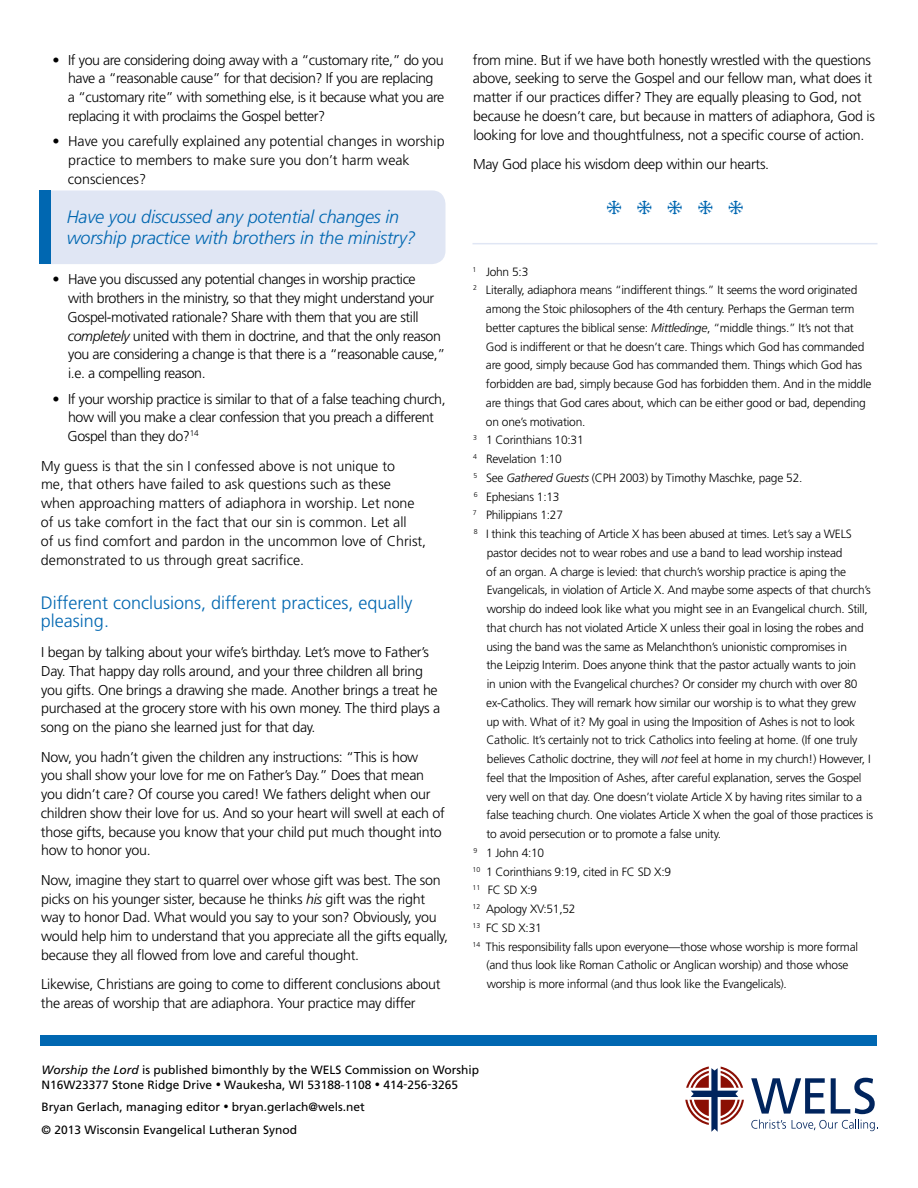
<style>
.page{position:relative;width:918px;height:1188px;background:#fff}
.page>*{position:absolute;margin:0;border:0;box-sizing:border-box;transform-origin:0 0}
.t1{font:22.5px "Monotype Sorts";color:#0067b1}
.t2{font:italic 300 18px "Frutiger LT Std";letter-spacing:-.01em;color:#0067b1}
.t3{font:300 18px/18px "Frutiger LT Std";color:#0067b1}
.t4{font:300 14.25px/18.8px "Frutiger LT Std";letter-spacing:-.02em;color:#000}
.t5{font:300 14.25px/18.8px "Frutiger LT Std";color:#000}
.t6{font:300 12px "Frutiger LT Std";letter-spacing:-.02em;color:#000}
.t7{font:12px/15px "Frutiger LT Std";color:#000}
.s1{font-style:italic}
.s2{font-size:10.5px}
</style>
<div class="page">
<svg style="left:685px;top:1066px;width:59px;height:66px"></svg>
<svg style="left:751px;top:1078px;width:127px;height:53px"></svg>
<div style="left:40px;top:1035px;width:838px;height:11px;background:#0067b1"></div>
<div style="left:51px;top:190px;width:394px;height:74px;background:#e0e6f4"></div>
<div style="left:40px;top:190px;width:11px;height:74px;background:#0067b1"></div>
<hr style="left:472px;top:243px;width:406px;height:1px;background:#e0e6f4">
<p class="t4" style="left:68px;top:51px;width:378px;text-indent:-15px">• If you are considering doing away with a “customary rite,” do you have a “reasonable cause” for that decision? If you are replacing<br>a “customary rite” with something else, is it because what you are replacing it with proclaims the Gospel better?</p>
<p class="t5" style="left:68px;top:132px;width:378px;text-indent:-15px">• Have you carefully explained any potential changes in worship practice to members to make sure you don’t harm weak consciences?</p>
<h2 class="t2" style="left:67px;top:206px;width:334px">Have you discussed any potential changes in</h2>
<h2 class="t2" style="left:67px;top:228px;width:351px">worship practice with brothers in the ministry?</h2>
<p class="t4" style="left:68px;top:270px;width:379px;text-indent:-15px">• Have you discussed any potential changes in worship practice<br>with brothers in the ministry, so that they might understand your Gospel-motivated rationale? Share with them that you are still <span class="s1">completely</span> united with them in doctrine, and that the only reason you are considering a change is that there is a “reasonable cause,” i.e. a compelling reason.</p>
<p class="t4" style="left:68px;top:390px;width:380px;text-indent:-15px">• If your worship practice is similar to that of a false teaching church, how will you make a clear confession that you preach a different<br>Gospel than they do?<sup>14</sup></p>
<p class="t5" style="left:41px;top:457px;width:387px">My guess is that the sin I confessed above is not unique to<br>me, that others have failed to ask questions such as these when approaching matters of adiaphora in worship. Let none of us take comfort in the fact that our sin is common. Let all<br>of us find comfort and pardon in the uncommon love of Christ, demonstrated to us through great sacrifice.</p>
<h2 class="t3" style="left:41px;top:595px;width:373px">Different conclusions, different practices, equally pleasing.</h2>
<p class="t4" style="left:41px;top:643px;width:401px">I began by talking about your wife’s birthday. Let’s move to Father’s Day. That happy day rolls around, and your three children all bring you gifts. One brings a drawing she made. Another brings a treat he purchased at the grocery store with his own money. The third plays a song on the piano she learned just for that day.</p>
<p class="t4" style="left:41px;top:748px;width:405px">Now, you hadn’t given the children any instructions: “This is how<br>you shall show your love for me on Father’s Day.” Does that mean you didn’t care? Of course you cared! We fathers delight when our children show their love for us. And so your heart will swell at each of those gifts, because you know that your child put much thought into how to honor you.</p>
<p class="t4" style="left:41px;top:871px;width:408px">Now, imagine they start to quarrel over whose gift was best. The son picks on his younger sister, because he thinks <span class="s1">his</span> gift was the right way to honor Dad. What would you say to your son? Obviously, you would help him to understand that you appreciate all the gifts equally, because they all flowed from love and careful thought.</p>
<p class="t4" style="left:41px;top:975px;width:401px">Likewise, Christians are going to come to different conclusions about the areas of worship that are adiaphora. Your practice may differ</p>
<p class="t4" style="left:473px;top:51px;width:404px">from mine. But if we have both honestly wrestled with the questions above, seeking to serve the Gospel and our fellow man, what does it matter if our practices differ? They are equally pleasing to God, not because he doesn’t care, but because in matters of adiaphora, God is looking for love and thoughtfulness, not a specific course of action.</p>
<p class="t4" style="left:473px;top:155px;width:298px">May God place his wisdom deep within our hearts.</p>
<h1 class="t1" style="left:606px;top:197px;width:139px">i i i i i</h1>
<p class="t6" style="left:473px;top:265px;width:57px"><sup>1</sup> John 5:3</p>
<p class="t6" style="left:473px;top:284px;width:386px"><sup>2</sup> Literally, adiaphora means “indifferent things.” It seems the word originated</p>
<p class="t6" style="left:486px;top:302px;width:370px">among the Stoic philosophers of the 4th century. Perhaps the German term</p>
<p class="t6" style="left:486px;top:321px;width:369px">better captures the biblical sense: <span class="s1">Mittledinge</span>, “middle things.” It’s not that</p>
<p class="t6" style="left:486px;top:340px;width:380px">God is indifferent or that he doesn’t care. Things which God has commanded</p>
<p class="t6" style="left:486px;top:359px;width:378px">are good, simply because God has commanded them. Things which God has</p>
<p class="t6" style="left:486px;top:377px;width:387px">forbidden are bad, simply because God has forbidden them. And in the middle</p>
<p class="t6" style="left:486px;top:396px;width:381px">are things that God cares about, which can be either good or bad, depending</p>
<p class="t6" style="left:486px;top:415px;width:101px">on one’s motivation.</p>
<p class="t6" style="left:473px;top:434px;width:112px"><sup>3</sup> 1 Corinthians 10:31</p>
<p class="t6" style="left:473px;top:452px;width:90px"><sup>4</sup> Revelation 1:10</p>
<p class="t6" style="left:473px;top:471px;width:330px"><sup>5</sup> See <span class="s1">Gathered Guests</span> (CPH 2003) by Timothy Maschke, page 52.</p>
<p class="t6" style="left:474px;top:490px;width:87px"><sup>6</sup> Ephesians 1:13</p>
<p class="t6" style="left:473px;top:509px;width:92px"><sup>7</sup> Philippians 1:27</p>
<p class="t6" style="left:474px;top:527px;width:380px"><sup>8</sup> I think this teaching of Article X has been abused at times. Let’s say a WELS</p>
<p class="t6" style="left:487px;top:546px;width:357px">pastor decides not to wear robes and use a band to lead worship instead</p>
<p class="t6" style="left:486px;top:565px;width:361px">of an organ. A charge is levied: that church’s worship practice is aping the</p>
<p class="t6" style="left:487px;top:584px;width:386px">Evangelicals, in violation of Article X. And maybe some aspects of that church’s</p>
<p class="t6" style="left:487px;top:602px;width:383px">worship do indeed look like what you might see in an Evangelical church. Still,</p>
<p class="t6" style="left:487px;top:621px;width:379px">that church has not violated Article X unless their goal in losing the robes and</p>
<p class="t6" style="left:486px;top:640px;width:362px">using the band was the same as Melanchthon’s unionistic compromises in</p>
<p class="t6" style="left:487px;top:659px;width:371px">the Leipzig Interim. Does anyone think that the pastor actually wants to join</p>
<p class="t6" style="left:487px;top:677px;width:372px">in union with the Evangelical churches? Or consider my church with over 80</p>
<p class="t6" style="left:486px;top:696px;width:371px">ex-Catholics. They will remark how similar our worship is to what they grew</p>
<p class="t6" style="left:486px;top:715px;width:370px">up with. What of it? My goal in using the Imposition of Ashes is not to look</p>
<p class="t6" style="left:487px;top:733px;width:373px">Catholic. It’s certainly not to trick Catholics into feeling at home. (If one truly</p>
<p class="t6" style="left:487px;top:752px;width:385px">believes Catholic doctrine, they will <span class="s1">not</span> feel at home in my church!) However, I</p>
<p class="t6" style="left:487px;top:771px;width:377px">feel that the Imposition of Ashes, after careful explanation, serves the Gospel</p>
<p class="t6" style="left:487px;top:790px;width:377px">very well on that day. One doesn’t violate Article X by having rites similar to a</p>
<p class="t6" style="left:487px;top:808px;width:388px">false teaching church. One violates Article X when the goal of those practices is</p>
<p class="t6" style="left:487px;top:827px;width:236px">to avoid persecution or to promote a false unity.</p>
<p class="t6" style="left:474px;top:846px;width:72px"><sup>9</sup> 1 John 4:10</p>
<p class="t6" style="left:473px;top:865px;width:200px"><sup>10</sup> 1 Corinthians 9:19, cited in FC SD X:9</p>
<p class="t6" style="left:473px;top:884px;width:66px"><sup>11</sup> FC SD X:9</p>
<p class="t6" style="left:473px;top:902px;width:104px"><sup>12</sup> Apology XV:51,52</p>
<p class="t6" style="left:473px;top:921px;width:71px"><sup>13</sup> FC SD X:31</p>
<p class="t6" style="left:473px;top:940px;width:387px"><sup>14</sup> This responsibility falls upon everyone—those whose worship is more formal</p>
<p class="t6" style="left:486px;top:959px;width:363px">(and thus look like Roman Catholic or Anglican worship) and those whose</p>
<p class="t6" style="left:487px;top:977px;width:302px">worship is more informal (and thus look like the Evangelicals).</p>
<p class="t7" style="left:42px;top:1062px;width:439px"><span class="s1">Worship the Lord</span> is published bimonthly by the WELS Commission on Worship<br>N16W23377 Stone Ridge Drive <span class="s2">•</span> Waukesha, WI 53188-1108 <span class="s2">•</span> 414-256-3265</p>
<p class="t7" style="left:42px;top:1096px;width:325px;line-height:22.5px">Bryan Gerlach, managing editor <span class="s2">•</span> bryan.gerlach@wels.net © 2013 Wisconsin Evangelical Lutheran Synod</p>
</div>
